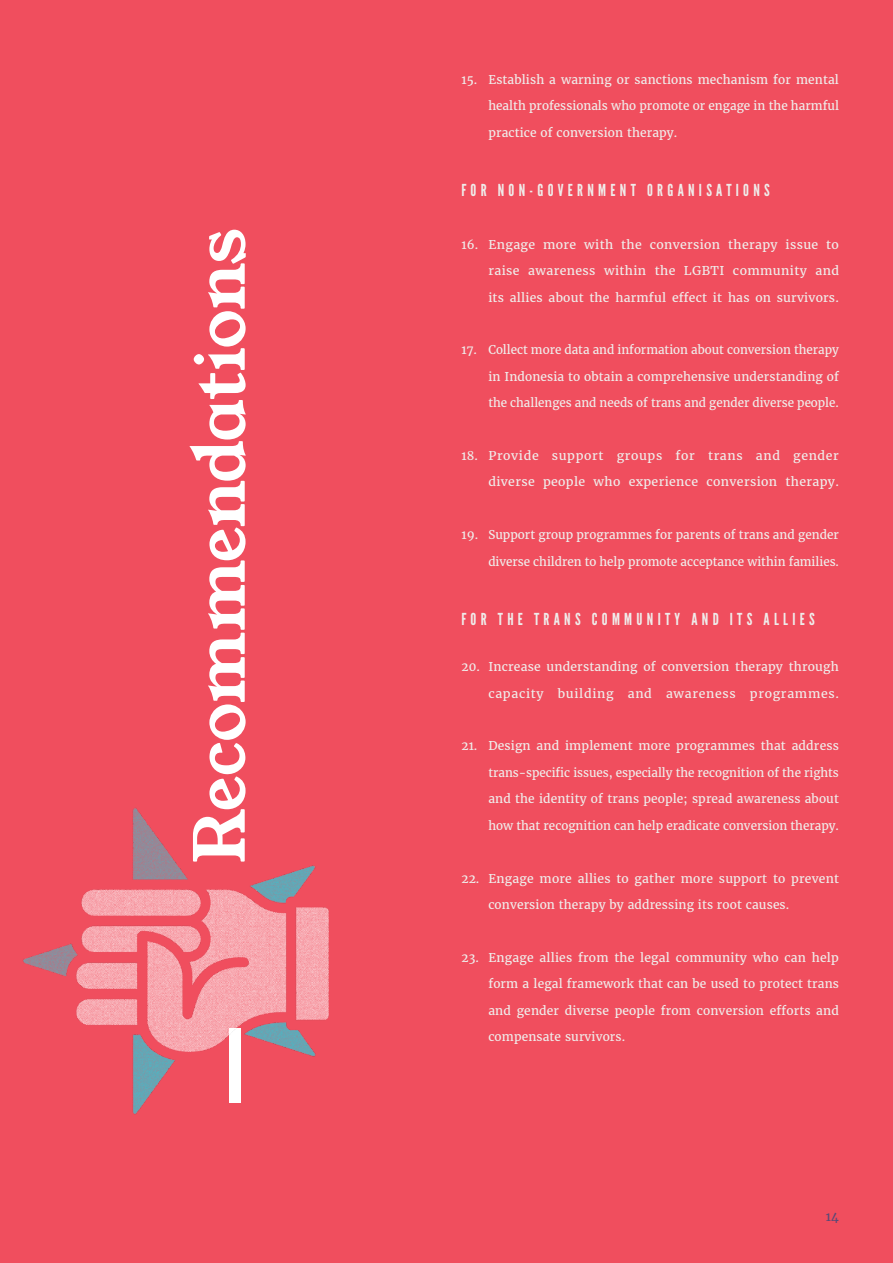
<style>
.page{position:relative;width:893px;height:1263px;background:#f04e5e}
.page>*{position:absolute;margin:0;border:0;box-sizing:border-box;transform-origin:0 0}
.t1{font:69px "Young Serif";letter-spacing:-.02em;color:#fff}
.t2{font:16.5px "League Gothic";letter-spacing:.26em;color:#efecea}
.t3{font:12px/26.4px "Merriweather";letter-spacing:.01em;color:#efecea;text-align:right}
.t4{font:12px/26.4px "Merriweather";letter-spacing:.03em;color:#efecea;text-align:right}
.t5{font:12px "Merriweather";letter-spacing:.055em;color:#efecea}
.t6{font:12px "Merriweather";color:#594976}
</style>
<div class="page">
<img style="left:23px;top:808px;width:306px;height:307px">
<h1 class="t1" style="left:173px;top:864px;width:637px;rotate:-90deg">Recommendations</h1>
<p class="t3" style="left:461px;top:66px;width:379px">15. Establish a warning or sanctions mechanism for mental health professionals who promote or engage in the harmful</p>
<p class="t3" style="left:488px;top:119px;width:191px">practice of conversion therapy.</p>
<h2 class="t2" style="left:461px;top:180px;width:310px">FOR NON-GOVERNMENT ORGANISATIONS</h2>
<p class="t4" style="left:461px;top:231px;width:379px">16. Engage more with the conversion therapy issue to raise awareness within the LGBTI community and</p>
<p class="t3" style="left:488px;top:284px;width:352px">its allies about the harmful effect it has on survivors.</p>
<p class="t3" style="left:461px;top:337px;width:379px">17. Collect more data and information about conversion therapy</p>
<p class="t3" style="left:488px;top:363px;width:352px;text-align:left">in Indonesia to obtain a comprehensive understanding of the challenges and needs of trans and gender diverse people.</p>
<p class="t4" style="left:461px;top:442px;width:379px">18. Provide support groups for trans and gender diverse people who experience conversion therapy.</p>
<p class="t3" style="left:461px;top:521px;width:379px">19. Support group programmes for parents of trans and gender</p>
<p class="t3" style="left:488px;top:548px;width:352px">diverse children to help promote acceptance within families.</p>
<h2 class="t2" style="left:461px;top:609px;width:355px">FOR THE TRANS COMMUNITY AND ITS ALLIES</h2>
<p class="t3" style="left:461px;top:653px;width:379px">20. Increase understanding of conversion therapy through</p>
<p class="t5" style="left:488px;top:685px;width:352px">capacity building and awareness programmes.</p>
<p class="t3" style="left:461px;top:733px;width:379px">21. Design and implement more programmes that address trans-specific issues, especially the recognition of the rights</p>
<p class="t3" style="left:488px;top:785px;width:352px">and the identity of trans people; spread awareness about</p>
<p class="t3" style="left:488px;top:812px;width:352px">how that recognition can help eradicate conversion therapy.</p>
<p class="t3" style="left:461px;top:865px;width:379px">22. Engage more allies to gather more support to prevent</p>
<p class="t3" style="left:488px;top:891px;width:302px">conversion therapy by addressing its root causes.</p>
<p class="t3" style="left:461px;top:944px;width:379px">23. Engage allies from the legal community who can help</p>
<p class="t3" style="left:488px;top:970px;width:352px;text-align:left">form a legal framework that can be used to protect trans and gender diverse people from conversion efforts and</p>
<p class="t3" style="left:488px;top:1023px;width:138px">compensate survivors.</p>
<p class="t6" style="left:826px;top:1208px;width:15px">14</p>
</div>
